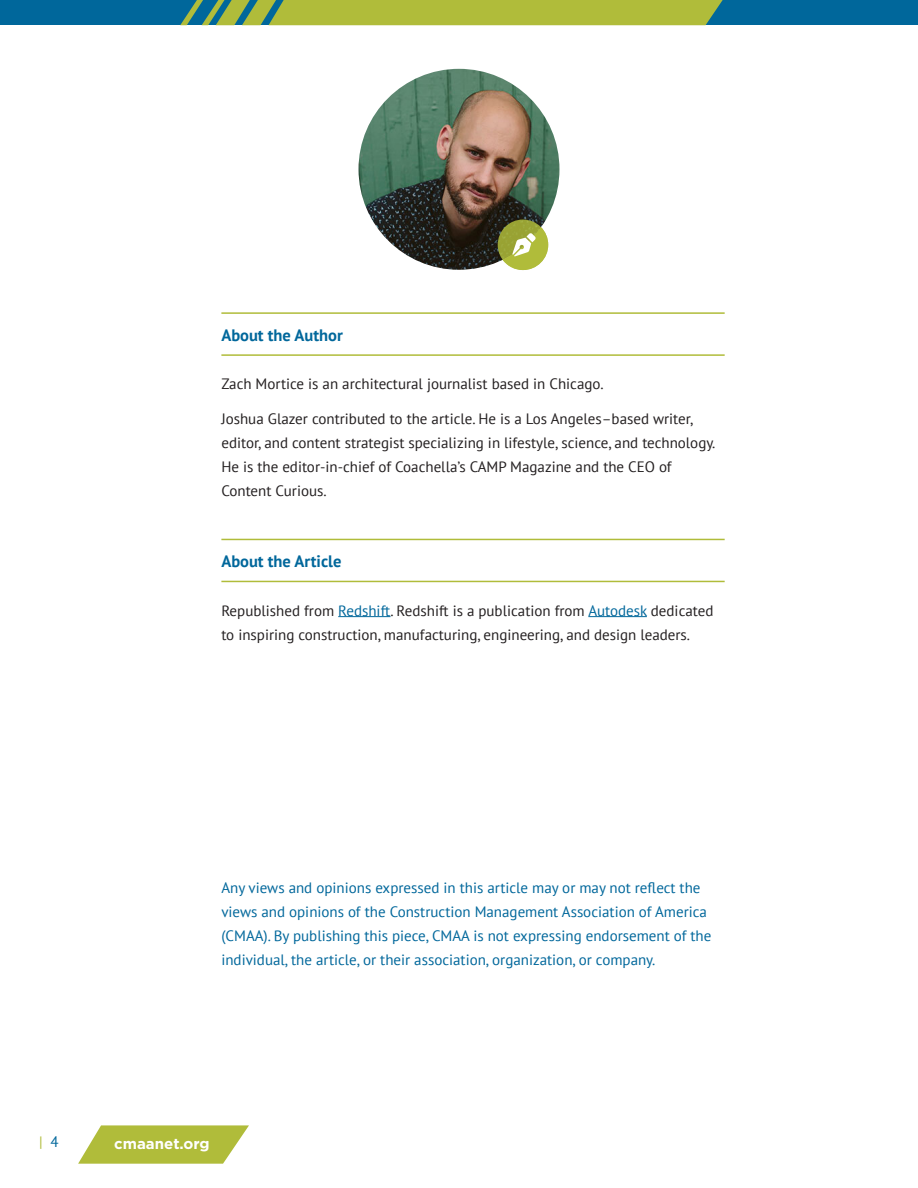
<style>
.page{position:relative;width:918px;height:1188px;background:#fff}
.page>*{position:absolute;margin:0;border:0;box-sizing:border-box;transform-origin:0 0}
.Heading_2{font:700 16.5px "PT Sans";color:#00679b}
.BodyText{font:15px/24px "PT Sans";color:#231f20}
.Heading_4{font:15px/24px "PT Sans";color:#00679b}
.t1{font:700 15px "Gotham";color:#fff}
.t2{font:15px "PT Sans";color:#b0bc3a}
.s1{color:#00679b}
</style>
<div class="page">
<svg style="left:78px;top:1125px;width:171px;height:39px"></svg>
<div style="left:0;top:0;width:918px;height:25px;background:#00679b"></div>
<svg style="left:180px;top:0;width:543px;height:25px"></svg>
<hr style="left:221px;top:312px;width:504px;height:2px;background:#b0bc3a">
<hr style="left:221px;top:354px;width:504px;height:2px;background:#b0bc3a">
<hr style="left:221px;top:539px;width:504px;height:1px;background:#b0bc3a">
<hr style="left:221px;top:581px;width:504px;height:1px;background:#b0bc3a">
<hr style="left:338px;top:616px;width:53px;height:1px;background:#00679b">
<hr style="left:588px;top:616px;width:59px;height:1px;background:#00679b">
<img style="left:359px;top:69px;width:200px;height:201px;border-radius:100px">
<div style="left:498px;top:220px;width:50px;height:50px;background:#99a334;border-radius:50%"></div>
<svg style="left:503px;top:227px;width:45px;height:43px"></svg>
<p class="Heading_2" style="left:221px;top:324px;width:123px">About the Author</p>
<p class="BodyText" style="left:221px;top:372px;width:384px">Zach Mortice is an architectural journalist based in Chicago.</p>
<p class="BodyText" style="left:221px;top:406px;width:496px">Joshua Glazer contributed to the article. He is a Los Angeles–based writer, editor, and content strategist specializing in lifestyle, science, and technology.<br>He is the editor-in-chief of Coachella’s CAMP Magazine and the CEO of Content Curious.</p>
<p class="Heading_2" style="left:221px;top:551px;width:121px">About the Article</p>
<p class="BodyText" style="left:221px;top:598px;width:494px">Republished from <span class="s1">Redshift</span>. Redshift is a publication from <span class="s1">Autodesk</span> dedicated to inspiring construction, manufacturing, engineering, and design leaders.</p>
<p class="Heading_4" style="left:221px;top:875px;width:492px">Any views and opinions expressed in this article may or may not reflect the views and opinions of the Construction Management Association of America (CMAA). By publishing this piece, CMAA is not expressing endorsement of the individual, the article, or their association, organization, or company.</p>
<p class="t2" style="left:39px;top:1132px;width:21px">| <span class="s1">4</span></p>
<p class="t1" style="left:114px;top:1134px;width:97px">cmaanet.org</p>
</div>
